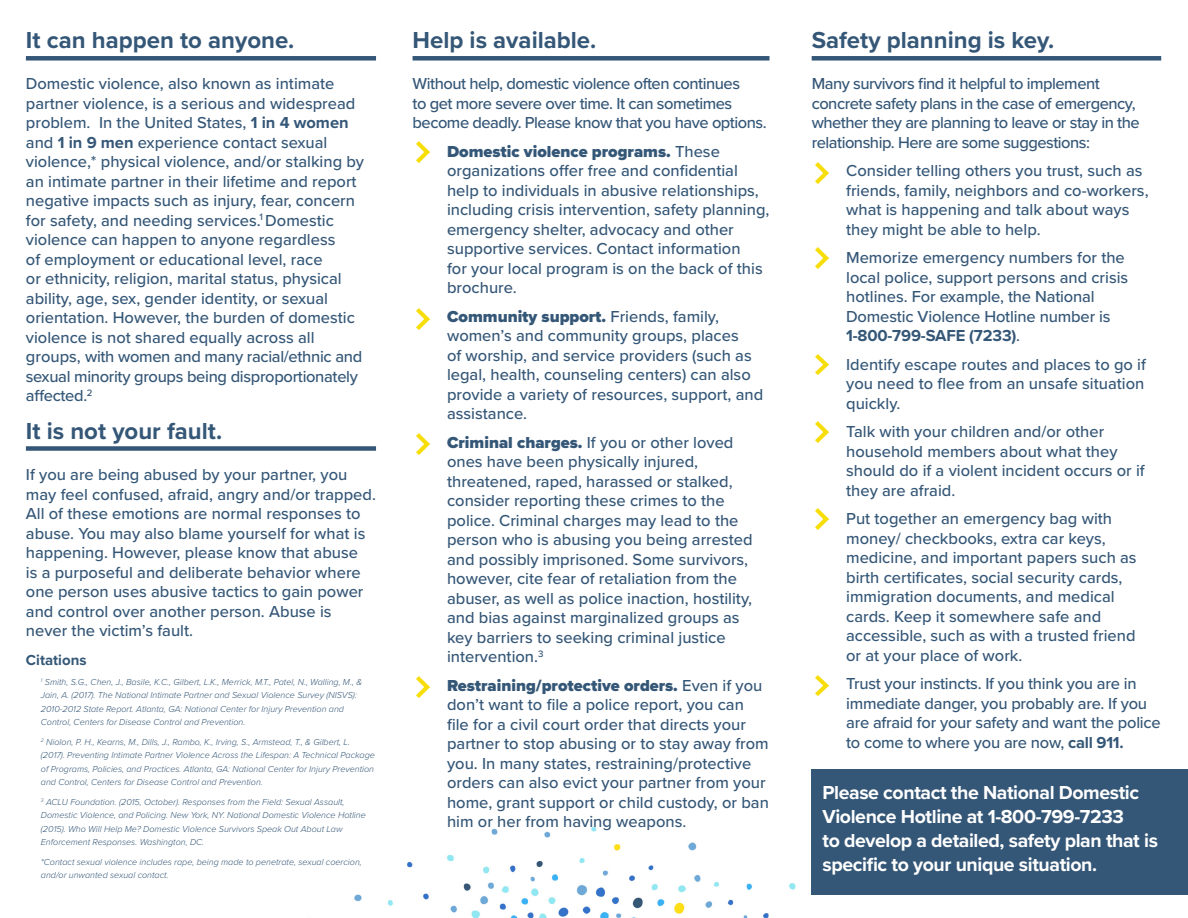
<style>
.page{position:relative;width:1188px;height:918px;background:#fff}
.page>*{position:absolute;margin:0;border:0;box-sizing:border-box;transform-origin:0 0}
.t1{font:700 24px "Proxima Nova";color:#355777}
.t2{font:700 19.5px/24px "Proxima Nova";letter-spacing:-.02em;color:#fff}
.t3{font:500 16.5px/19.5px "Proxima Nova";color:#355777}
.t4{font:500 16.5px/19.5px "Proxima Nova";letter-spacing:-.03em;color:#355777}
.t5{font:700 16.5px "Proxima Nova";letter-spacing:-.01em;color:#355777}
.t6{font:700 15px "Proxima Nova";color:#355777}
.t7{font:italic 300 9px/13.5px "Proxima Nova";color:#355777}
.s1{font-weight:700}
.s2{font-weight:900}
.s3{font-weight:500}
</style>
<div class="page">
<img style="left:354px;top:828px;width:458px;height:90px">
<div style="left:413px;top:56px;width:357px;height:5px;background:#355777"></div>
<div style="left:26px;top:56px;width:350px;height:5px;background:#355777"></div>
<img style="left:417px;top:142px;width:13px;height:20px">
<div style="left:26px;top:446px;width:350px;height:5px;background:#355777"></div>
<img style="left:417px;top:309px;width:13px;height:21px">
<img style="left:417px;top:434px;width:13px;height:20px">
<img style="left:417px;top:677px;width:13px;height:20px">
<div style="left:812px;top:770px;width:376px;height:125px;background:#355777"></div>
<div style="left:812px;top:56px;width:349px;height:5px;background:#355777"></div>
<img style="left:816px;top:162px;width:13px;height:21px">
<img style="left:816px;top:248px;width:13px;height:20px">
<img style="left:816px;top:354px;width:13px;height:21px">
<img style="left:816px;top:422px;width:13px;height:21px">
<img style="left:816px;top:509px;width:13px;height:21px">
<img style="left:816px;top:675px;width:13px;height:21px">
<p class="t1" style="left:26px;top:22px;width:270px">It can happen to anyone.</p>
<p class="t3" style="left:26px;top:73px;width:340px">Domestic violence, also known as intimate partner violence, is a serious and widespread problem. In the United States, <span class="s1">1 in 4 women </span>and <span class="s1">1 in 9 men</span> experience contact sexual violence,* physical violence, and/or stalking by an intimate partner in their lifetime and report negative impacts such as injury, fear, concern for safety, and needing services.<sup>1</sup> Domestic violence can happen to anyone regardless<br>of employment or educational level, race<br>or ethnicity, religion, marital status, physical ability, age, sex, gender identity, or sexual orientation. However, the burden of domestic violence is not shared equally across all groups, with women and many racial/ethnic and sexual minority groups being disproportionately affected.<sup>2</sup></p>
<p class="t1" style="left:26px;top:413px;width:198px">It is not your fault.</p>
<p class="t3" style="left:26px;top:465px;width:352px">If you are being abused by your partner, you may feel confused, afraid, angry and/or trapped.<br>All of these emotions are normal responses to abuse. You may also blame yourself for what is happening. However, please know that abuse<br>is a purposeful and deliberate behavior where one person uses abusive tactics to gain power and control over another person. Abuse is never the victim’s fault.</p>
<p class="t6" style="left:26px;top:649px;width:62px">Citations</p>
<p class="t7" style="left:41px;top:675px;width:323px"><sup>1</sup> Smith, S.G., Chen, J., Basile, K.C., Gilbert, L.K., Merrick, M.T., Patel, N., Walling, M., &amp; Jain, A. (2017). The National Intimate Partner and Sexual Violence Survey (NISVS):<br>2010-2012 State Report. Atlanta, GA: National Center for Injury Prevention and Control, Centers for Disease Control and Prevention.</p>
<p class="t7" style="left:41px;top:735px;width:335px"><sup>2</sup> Niolon, P. H., Kearns, M., Dills, J., Rambo, K., Irving, S., Armstead, T., &amp; Gilbert, L. (2017). Preventing Intimate Partner Violence Across the Lifespan: A Technical Package of Programs, Policies, and Practices. Atlanta, GA: National Center for Injury Prevention and Control, Centers for Disease Control and Prevention.</p>
<p class="t7" style="left:41px;top:795px;width:326px"><sup>3</sup> ACLU Foundation. (2015, October). Responses from the Field: Sexual Assault, Domestic Violence, and Policing. New York, NY. National Domestic Violence Hotline (2015). Who Will Help Me? Domestic Violence Survivors Speak Out About Law Enforcement Responses. Washington, DC.</p>
<p class="t7" style="left:41px;top:855px;width:322px">*Contact sexual violence includes rape, being made to penetrate, sexual coercion,</p>
<p class="t7" style="left:41px;top:868px;width:129px">and/or unwanted sexual contact.</p>
<p class="t1" style="left:413px;top:22px;width:185px">Help is available.</p>
<p class="t4" style="left:413px;top:73px;width:356px">Without help, domestic violence often continues<br>to get more severe over time. It can sometimes become deadly. Please know that you have options.</p>
<p class="t3" style="left:447px;top:141px;width:324px"><span class="s2">Domestic violence programs.</span> These organizations offer free and confidential help to individuals in abusive relationships, including crisis intervention, safety planning, emergency shelter, advocacy and other supportive services. Contact information<br>for your local program is on the back of this brochure.</p>
<p class="t3" style="left:447px;top:306px;width:318px"><span class="s2">Community support.</span> Friends, family, women’s and community groups, places<br>of worship, and service providers (such as legal, health, counseling centers) can also provide a variety of resources, support, and assistance.</p>
<p class="t3" style="left:447px;top:432px;width:307px"><span class="s2">Criminal charges.</span> If you or other loved ones have been physically injured, threatened, raped, harassed or stalked, consider reporting these crimes to the police. Criminal charges may lead to the person who is abusing you being arrested and possibly imprisoned. Some survivors, however, cite fear of retaliation from the abuser, as well as police inaction, hostility, and bias against marginalized groups as key barriers to seeking criminal justice intervention.<sup>3</sup></p>
<p class="t3" style="left:447px;top:675px;width:323px"><span class="s2">Restraining/protective orders.</span> Even if you don’t want to file a police report, you can file for a civil court order that directs your partner to stop abusing or to stay away from you. In many states, restraining/protective orders can also evict your partner from your home, grant support or child custody, or ban him or her from having weapons.</p>
<p class="t1" style="left:812px;top:22px;width:244px">Safety planning is key.</p>
<p class="t4" style="left:812px;top:73px;width:330px">Many survivors find it helpful to implement concrete safety plans in the case of emergency, whether they are planning to leave or stay in the relationship. Here are some suggestions:</p>
<p class="t3" style="left:846px;top:160px;width:304px">Consider telling others you trust, such as friends, family, neighbors and co-workers, what is happening and talk about ways they might be able to help.</p>
<p class="t3" style="left:846px;top:247px;width:284px">Memorize emergency numbers for the local police, support persons and crisis hotlines. For example, the National Domestic Violence Hotline number is</p>
<p class="t5" style="left:846px;top:323px;width:176px">1-800-799-SAFE (7233)<span class="s3">.</span></p>
<p class="t3" style="left:846px;top:354px;width:301px;text-align:justify">Identify escape routes and places to go if you need to flee from an unsafe situation quickly.</p>
<p class="t3" style="left:846px;top:421px;width:260px">Talk with your children and/or other</p>
<p class="t3" style="left:846px;top:441px;width:300px">household members about what they should do if a violent incident occurs or if they are afraid.</p>
<p class="t3" style="left:846px;top:508px;width:292px">Put together an emergency bag with money/ checkbooks, extra car keys, medicine, and important papers such as birth certificates, social security cards, immigration documents, and medical cards. Keep it somewhere safe and accessible, such as with a trusted friend</p>
<p class="t3" style="left:846px;top:645px;width:178px">or at your place of work.</p>
<p class="t3" style="left:846px;top:673px;width:316px">Trust your instincts. If you think you are in immediate danger, you probably are. If you are afraid for your safety and want the police to come to where you are now, <span class="s1">call 911.</span></p>
<p class="t2" style="left:822px;top:780px;width:318px">Please contact the National Domestic<br>Violence Hotline at 1-800-799-7233</p>
<p class="t2" style="left:822px;top:828px;width:337px">to develop a detailed, safety plan that is specific to your unique situation.</p>
</div>
